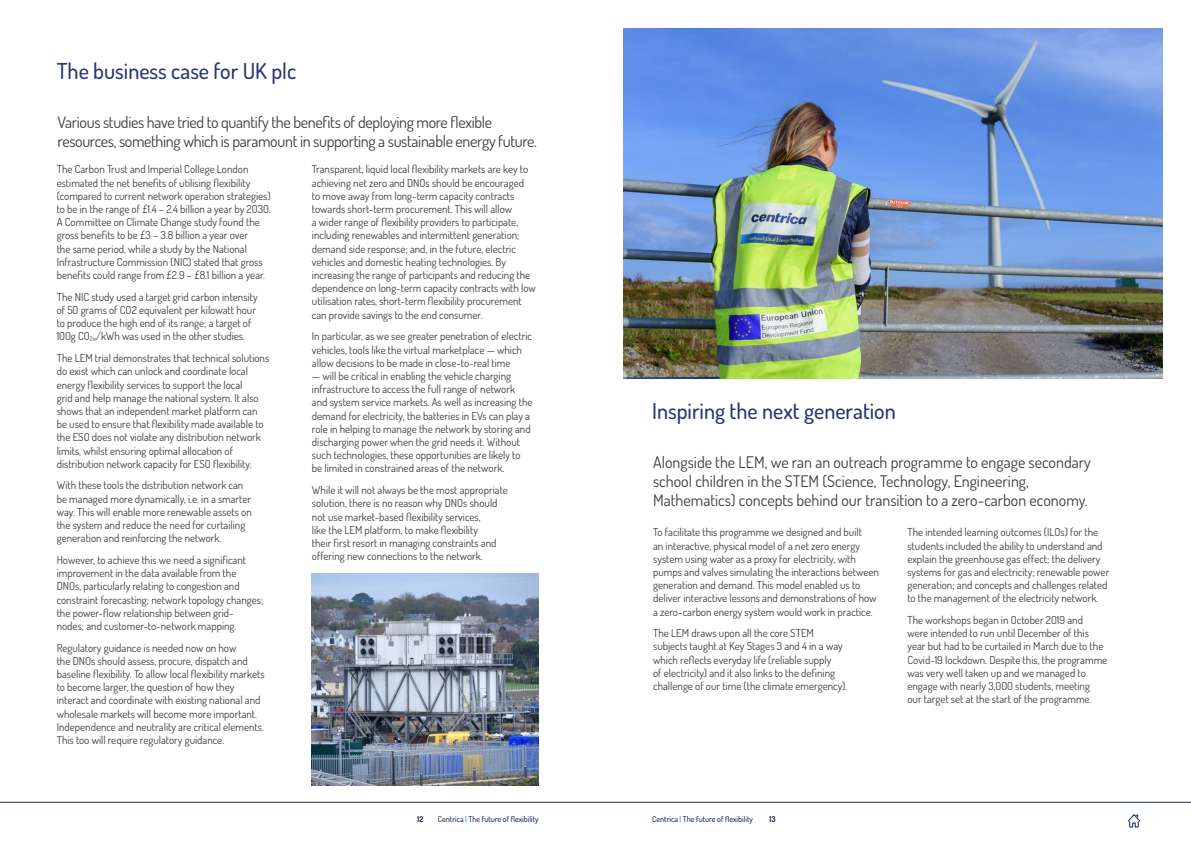
<style>
.page{position:relative;width:1191px;height:842px;background:#fff}
.page>*{position:absolute;margin:0;border:0;box-sizing:border-box;transform-origin:0 0}
.Heading{font:500 22px "Dosis";color:#2a3571}
.Intro_paragraph{font:16px/19.2px "Dosis";letter-spacing:-.005em;color:#3c3c3b}
.Body_Copy{font:11px/13.2px "Dosis";color:#3c3c3b}
.t1{font:500 8px "Dosis";color:#182865}
.t2{font:700 8px "Dosis";color:#182865}
.s1{font-size:6.4px}
.s2{color:#00a19a}
</style>
<div class="page">
<img style="left:624px;top:28px;width:538px;height:350px">
<img style="left:312px;top:573px;width:227px;height:212px">
<svg style="left:1127px;top:814px;width:13px;height:14px"></svg>
<hr style="left:595px;top:802px;width:596px;height:1px;background:#182865">
<hr style="left:0;top:802px;width:595px;height:1px;background:#182865">
<p class="Heading" style="left:57px;top:57px;width:241px">The business case for UK plc</p>
<p class="Intro_paragraph" style="left:58px;top:112px;width:481px">Various studies have tried to quantify the benefits of deploying more flexible resources, something which is paramount in supporting a sustainable energy future.</p>
<p class="Body_Copy" style="left:57px;top:163px;width:216px">The Carbon Trust and Imperial College London estimated the net benefits of utilising flexibility (compared to current network operation strategies) to be in the range of £1.4 – 2.4 billion a year by 2030.<br>A Committee on Climate Change study found the gross benefits to be £3 – 3.8 billion a year over<br>the same period, while a study by the National Infrastructure Commission (NIC) stated that gross benefits could range from £2.9 – £8.1 billion a year.</p>
<p class="Body_Copy" style="left:57px;top:290px;width:202px">The NIC study used a target grid carbon intensity of 50 grams of CO2 equivalent per kilowatt hour to produce the high end of its range; a target of 100g CO<span class="s1">2e</span>/kWh was used in the other studies.</p>
<p class="Body_Copy" style="left:57px;top:351px;width:214px">The LEM trial demonstrates that technical solutions do exist which can unlock and coordinate local energy flexibility services to support the local<br>grid and help manage the national system. It also shows that an independent market platform can be used to ensure that flexibility made available to the ESO does not violate any distribution network limits, whilst ensuring optimal allocation of distribution network capacity for ESO flexibility.</p>
<p class="Body_Copy" style="left:57px;top:478px;width:197px">With these tools the distribution network can be managed more dynamically, i.e. in a smarter way. This will enable more renewable assets on the system and reduce the need for curtailing generation and reinforcing the network.</p>
<p class="Body_Copy" style="left:57px;top:553px;width:208px">However, to achieve this we need a significant improvement in the data available from the DNOs, particularly relating to congestion and constraint forecasting; network topology changes; the power-flow relationship between grid&shy;nodes; and customer-to-network mapping.</p>
<p class="Body_Copy" style="left:57px;top:641px;width:209px">Regulatory guidance is needed now on how<br>the DNOs should assess, procure, dispatch and baseline flexibility. To allow local flexibility markets to become larger, the question of how they interact and coordinate with existing national and wholesale markets will become more important.<br>Independence and neutrality are critical elements.<br>This too will require regulatory guidance.</p>
<p class="Body_Copy" style="left:312px;top:163px;width:225px">Transparent, liquid local flexibility markets are key to achieving net zero and DNOs should be encouraged<br>to move away from long-term capacity contracts towards short-term procurement. This will allow<br>a wider range of flexibility providers to participate, including renewables and intermittent generation; demand side response; and, in the future, electric vehicles and domestic heating technologies. By increasing the range of participants and reducing the dependence on long-term capacity contracts with low utilisation rates, short-term flexibility procurement can provide savings to the end consumer.</p>
<p class="Body_Copy" style="left:312px;top:329px;width:221px">In particular, as we see greater penetration of electric vehicles, tools like the virtual marketplace — which allow decisions to be made in close-to-real time</p>
<p class="Body_Copy" style="left:312px;top:369px;width:222px">— will be critical in enabling the vehicle charging infrastructure to access the full range of network and system service markets. As well as increasing the demand for electricity, the batteries in EVs can play a role in helping to manage the network by storing and discharging power when the grid needs it. Without such technologies, these opportunities are likely to be limited in constrained areas of the network.</p>
<p class="Body_Copy" style="left:312px;top:483px;width:197px">While it will not always be the most appropriate solution, there is no reason why DNOs should not use market-based flexibility services,<br>like the LEM platform, to make flexibility<br>their first resort in managing constraints and offering new connections to the network.</p>
<p class="Heading" style="left:652px;top:397px;width:245px">Inspiring the next generation</p>
<p class="Intro_paragraph" style="left:653px;top:452px;width:439px">Alongside the LEM, we ran an outreach programme to engage secondary school children in the STEM (Science, Technology, Engineering,<br>Mathematics) concepts behind our transition to a zero-carbon economy.</p>
<p class="Body_Copy" style="left:653px;top:525px;width:227px">To facilitate this programme we designed and built<br>an interactive, physical model of a net zero energy system using water as a proxy for electricity, with pumps and valves simulating the interactions between generation and demand. This model enabled us to deliver interactive lessons and demonstrations of how a zero-carbon energy system would work in practice.</p>
<p class="Body_Copy" style="left:653px;top:626px;width:195px">The LEM draws upon all the core STEM subjects taught at Key Stages 3 and 4 in a way which reflects everyday life (reliable supply<br>of electricity) and it also links to the defining challenge of our time (the climate emergency).</p>
<p class="Body_Copy" style="left:907px;top:525px;width:203px">The intended learning outcomes (ILOs) for the students included the ability to understand and explain the greenhouse gas effect; the delivery systems for gas and electricity; renewable power generation; and concepts and challenges related to the management of the electricity network.</p>
<p class="Body_Copy" style="left:907px;top:613px;width:201px">The workshops began in October 2019 and<br>were intended to run until December of this year but had to be curtailed in March due to the Covid-19 lockdown. Despite this, the programme was very well taken up and we managed to engage with nearly 3,000 students, meeting<br>our target set at the start of the programme.</p>
<p class="t2" style="left:417px;top:814px;width:8px">12</p>
<p class="t1" style="left:438px;top:814px;width:102px">Centrica <span class="s2">|</span> The future of flexibility</p>
<p class="t1" style="left:652px;top:814px;width:102px">Centrica <span class="s2">|</span> The future of flexibility</p>
<p class="t2" style="left:769px;top:814px;width:8px">13</p>
</div>
